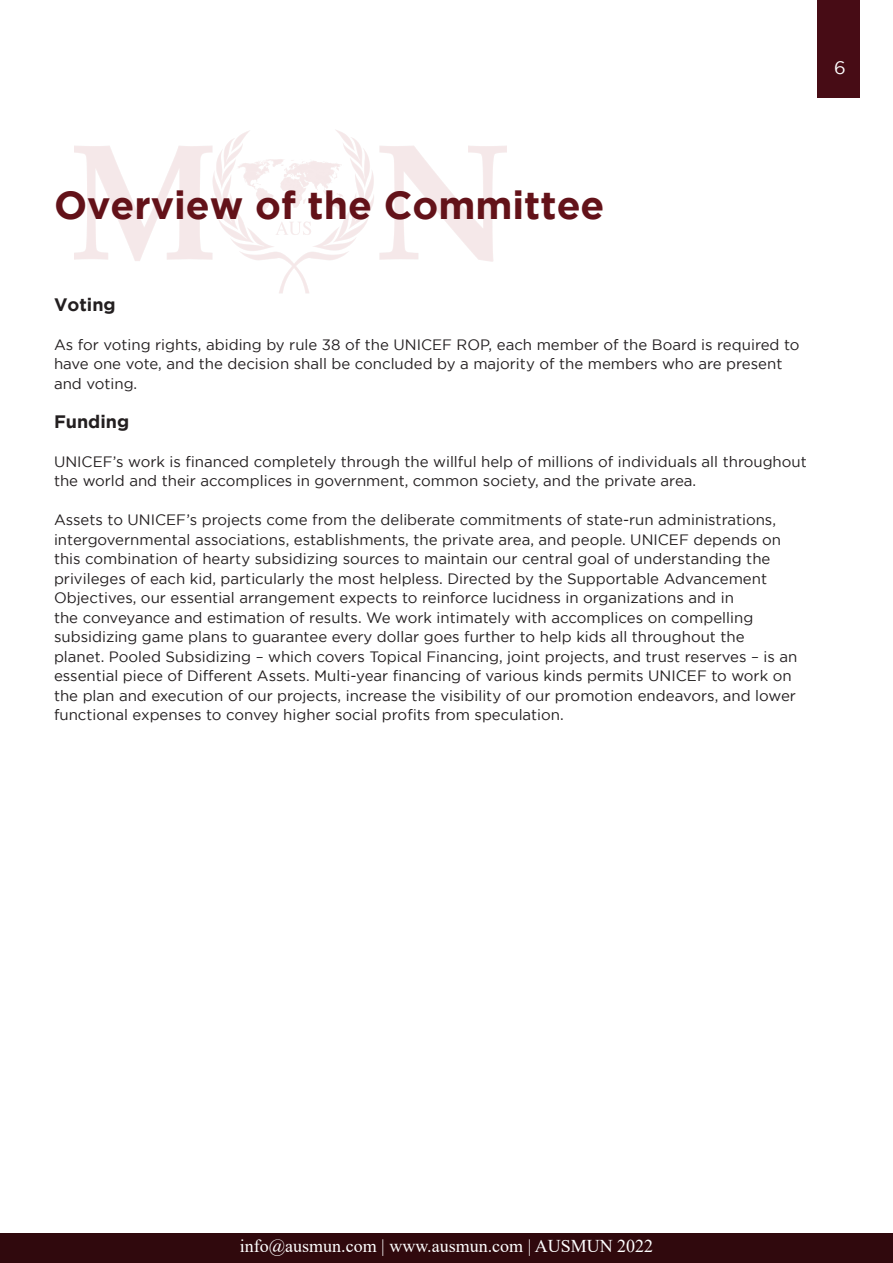
<style>
.page{position:relative;width:893px;height:1263px;background:#fff}
.page>*{position:absolute;margin:0;border:0;box-sizing:border-box;transform-origin:0 0}
.t1{font:700 39px "Gotham";color:#631219}
.t2{font:18px "Times New Roman";color:#fff}
.t3{font:700 18px "Gotham";color:#231f20}
.t4{font:18px "Gotham";color:#fff}
.t5{font:15px/19.5px "Gotham";color:#231f20}
</style>
<div class="page">
<div style="left:818px;top:0;width:42px;height:98px;background:#470c15"></div>
<div style="left:0;top:1233px;width:893px;height:30px;background:#30090d"></div>
<img style="left:74px;top:130px;width:432px;height:163px">
<p class="t4" style="left:834px;top:58px;width:13px">6</p>
<p class="t1" style="left:54px;top:182px;width:552px">Overview of the Committee</p>
<p class="t3" style="left:54px;top:294px;width:63px">Voting</p>
<p class="t5" style="left:54px;top:334px;width:747px">As for voting rights, abiding by rule 38 of the UNICEF ROP, each member of the Board is required to have one vote, and the decision shall be concluded by a majority of the members who are present and voting.</p>
<p class="t3" style="left:54px;top:411px;width:77px">Funding</p>
<p class="t5" style="left:54px;top:451px;width:754px">UNICEF’s work is financed completely through the willful help of millions of individuals all throughout the world and their accomplices in government, common society, and the private area.</p>
<p class="t5" style="left:54px;top:510px;width:745px">Assets to UNICEF’s projects come from the deliberate commitments of state-run administrations, intergovernmental associations, establishments, the private area, and people. UNICEF depends on this combination of hearty subsidizing sources to maintain our central goal of understanding the privileges of each kid, particularly the most helpless. Directed by the Supportable Advancement Objectives, our essential arrangement expects to reinforce lucidness in organizations and in<br>the conveyance and estimation of results. We work intimately with accomplices on compelling subsidizing game plans to guarantee every dollar goes further to help kids all throughout the planet. Pooled Subsidizing – which covers Topical Financing, joint projects, and trust reserves – is an essential piece of Different Assets. Multi-year financing of various kinds permits UNICEF to work on the plan and execution of our projects, increase the visibility of our promotion endeavors, and lower functional expenses to convey higher social profits from speculation.</p>
<p class="t2" style="left:240px;top:1233px;width:415px">info@ausmun.com | www.ausmun.com | AUSMUN 2022</p>
</div>
